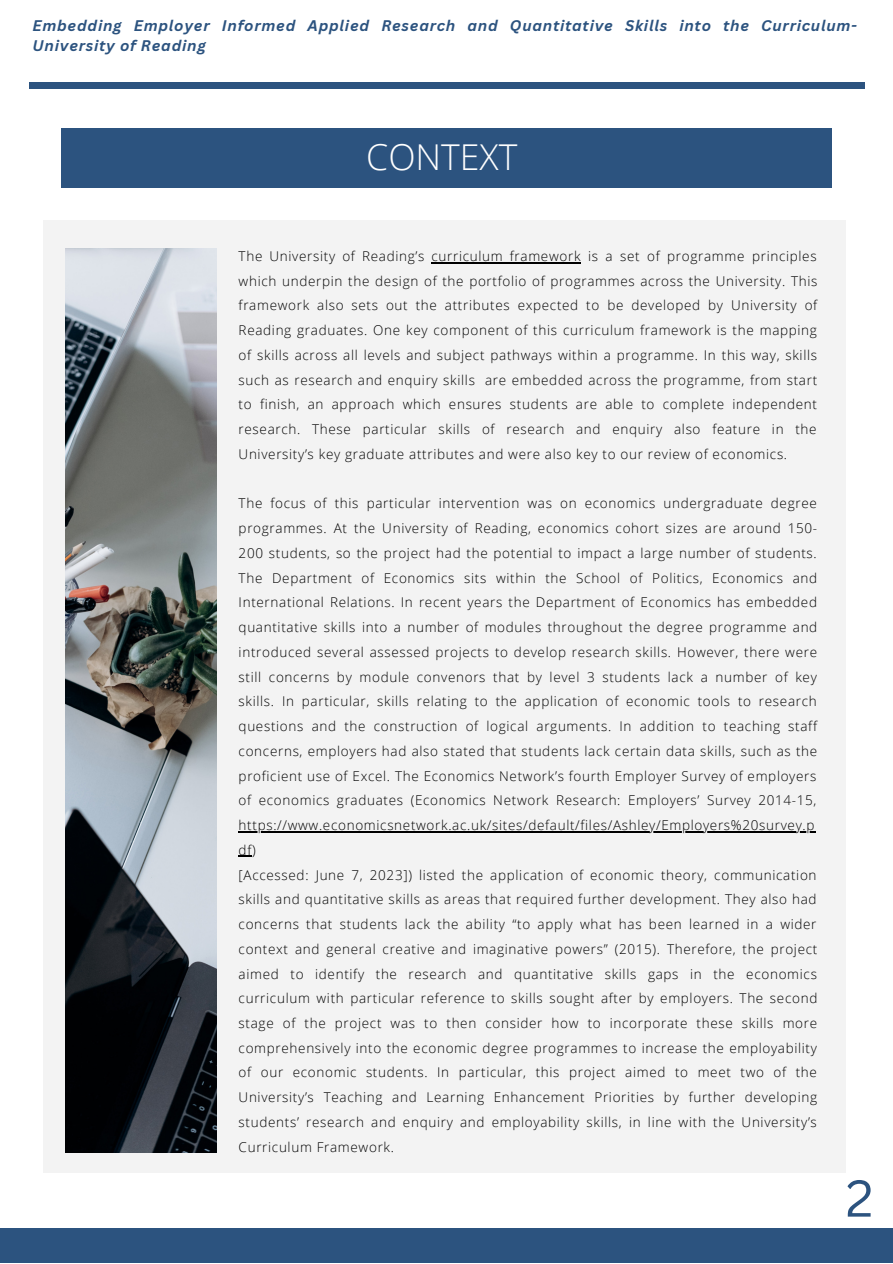
<style>
.page{position:relative;width:893px;height:1264px;background:#fff}
.page>*{position:absolute;margin:0;border:0;box-sizing:border-box;transform-origin:0 0}
.t1{font:50.55px "Canva Sans";color:#2c537f}
.t2{font:300 35.55px "Open Sans";color:#fff}
.t3{font:italic 700 15px/20.2px "Canva Sans";letter-spacing:.05em;color:#2c537f}
.t4{font:300 13.5px/24.8px "Open Sans";letter-spacing:.05em;color:#000;text-align:justify}
</style>
<div class="page">
<div style="left:43px;top:220px;width:802px;height:953px;background:#f3f3f3"></div>
<div style="left:61px;top:128px;width:770px;height:59px;background:#2c537f"></div>
<div style="left:0;top:1228px;width:892px;height:34px;background:#2c537f"></div>
<hr style="left:431px;top:262px;width:150px;height:1px;background:#000">
<hr style="left:238px;top:831px;width:577px;height:1px;background:#000">
<svg style="left:238px;top:856px;width:14px;height:1px"></svg>
<img style="left:65px;top:248px;width:152px;height:904px">
<div style="left:29px;top:83px;width:835px;height:5px;background:#2c537f"></div>
<p class="t3" style="left:33px;top:15px;width:825px">Embedding Employer Informed Applied Research and Quantitative Skills into the Curriculum-<br>University of Reading</p>
<p class="t2" style="left:366px;top:132px;width:153px">CONTEXT</p>
<p class="t4" style="left:238px;top:243px;width:580px">The University of Reading’s curriculum framework is a set of programme principles which underpin the design of the portfolio of programmes across the University. This framework also sets out the attributes expected to be developed by University of Reading graduates. One key component of this curriculum framework is the mapping of skills across all levels and subject pathways within a programme. In this way, skills such as research and enquiry skills are embedded across the programme, from start to finish, an approach which ensures students are able to complete independent research. These particular skills of research and enquiry also feature in the University’s key graduate attributes and were also key to our review of economics.</p>
<p class="t4" style="left:238px;top:491px;width:580px;text-align:left">The focus of this particular intervention was on economics undergraduate degree programmes. At the University of Reading, economics cohort sizes are around 150- 200 students, so the project had the potential to impact a large number of students.<br>The Department of Economics sits within the School of Politics, Economics and International Relations. In recent years the Department of Economics has embedded quantitative skills into a number of modules throughout the degree programme and introduced several assessed projects to develop research skills. However, there were still concerns by module convenors that by level 3 students lack a number of key skills. In particular, skills relating to the application of economic tools to research questions and the construction of logical arguments. In addition to teaching staff concerns, employers had also stated that students lack certain data skills, such as the proficient use of Excel. The Economics Network’s fourth Employer Survey of employers of economics graduates (Economics Network Research: Employers’ Survey 2014-15, https://www.economicsnetwork.ac.uk/sites/default/files/Ashley/Employers%20survey.p df)</p>
<p class="t4" style="left:238px;top:862px;width:580px">[Accessed: June 7, 2023]) listed the application of economic theory, communication skills and quantitative skills as areas that required further development. They also had concerns that students lack the ability “to apply what has been learned in a wider context and general creative and imaginative powers” (2015). Therefore, the project aimed to identify the research and quantitative skills gaps in the economics curriculum with particular reference to skills sought after by employers. The second stage of the project was to then consider how to incorporate these skills more comprehensively into the economic degree programmes to increase the employability of our economic students. In particular, this project aimed to meet two of the University’s Teaching and Learning Enhancement Priorities by further developing students’ research and enquiry and employability skills, in line with the University’s Curriculum Framework.</p>
<p class="t1" style="left:845px;top:1162px;width:29px">2</p>
</div>
